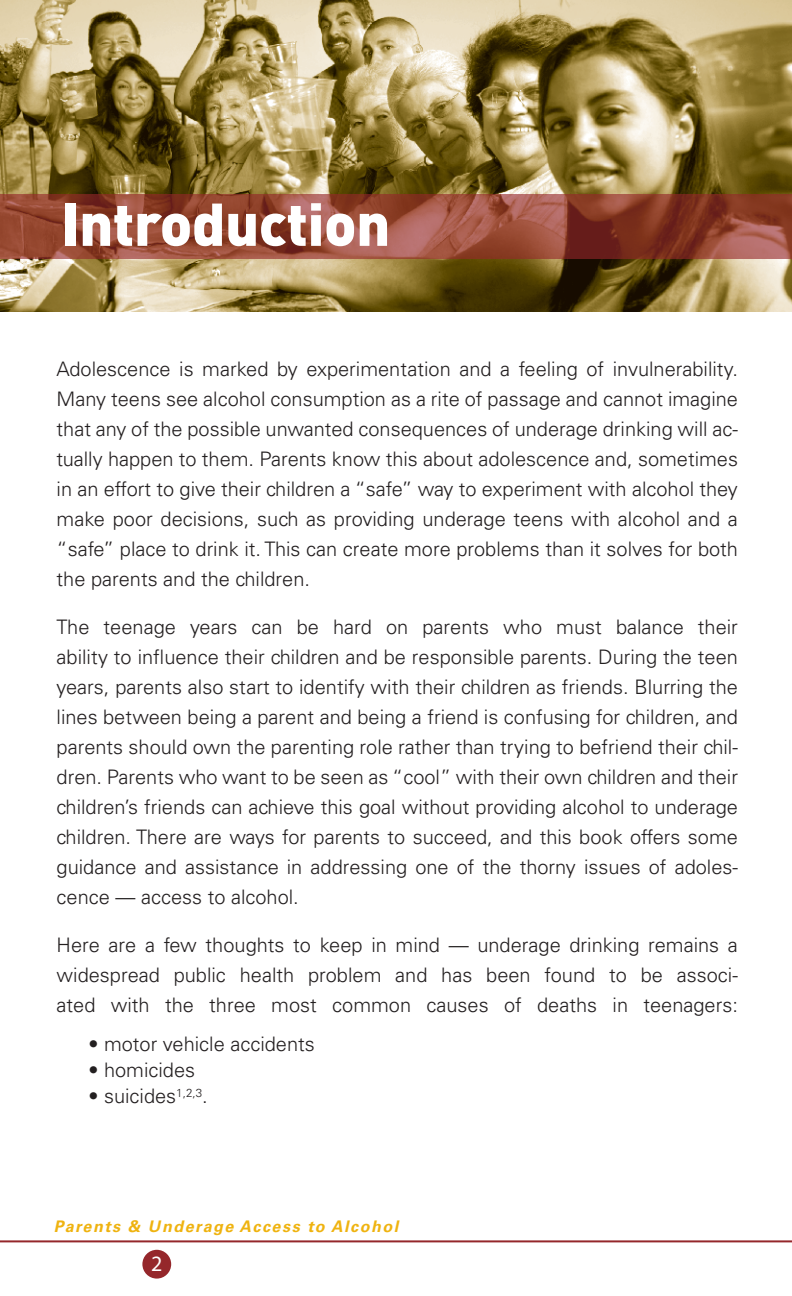
<style>
.page{position:relative;width:792px;height:1296px;background:#fff}
.page>*{position:absolute;margin:0;border:0;box-sizing:border-box;transform-origin:0 0}
.t1{font:900 59.4px "DIN";letter-spacing:-.01em;color:#fff}
.t2{font:300 20px/30px "Univers";color:#231f20;text-align:justify}
.t3{font:italic 700 16px "Univers";letter-spacing:.1em;color:#efb310}
</style>
<div class="page">
<div style="left:142px;top:1250px;width:29px;height:29px;background:#95272b;border-radius:50%"></div>
<hr style="left:0;top:1240px;width:792px;height:2px;background:#95272b">
<img style="left:0;top:0;width:792px;height:311px">
<svg style="left:0;top:194px;width:792px;height:65px;background:#944837"></svg>
<h1 class="t1" style="left:61px;top:185px;width:331px">Introduction</h1>
<p class="t2" style="left:57px;top:354px;width:683px">Adolescence is marked by experimentation and a feeling of invulnerability.<br>Many teens see alcohol consumption as a rite of passage and cannot imagine that any of the possible unwanted consequences of underage drinking will ac&shy;tually happen to them. Parents know this about adolescence and, sometimes in an effort to give their children a “safe” way to experiment with alcohol they make poor decisions, such as providing underage teens with alcohol and a “safe” place to drink it. This can create more problems than it solves for both the parents and the children.</p>
<p class="t2" style="left:57px;top:612px;width:683px">The teenage years can be hard on parents who must balance their ability to influence their children and be responsible parents. During the teen years, parents also start to identify with their children as friends. Blurring the lines between being a parent and being a friend is confusing for children, and parents should own the parenting role rather than trying to befriend their chil&shy;dren. Parents who want to be seen as “cool” with their own children and their children’s friends can achieve this goal without providing alcohol to underage children. There are ways for parents to succeed, and this book offers some guidance and assistance in addressing one of the thorny issues of adoles&shy;cence — access to alcohol.</p>
<p class="t2" style="left:57px;top:930px;width:683px">Here are a few thoughts to keep in mind — underage drinking remains a widespread public health problem and has been found to be associ&shy;ated with the three most common causes of deaths in teenagers:</p>
<p class="t2" style="left:88px;top:1029px;width:228px">• motor vehicle accidents</p>
<p class="t2" style="left:88px;top:1055px;width:108px">• homicides</p>
<p class="t2" style="left:88px;top:1081px;width:121px">• suicides<sup>1,2,3</sup>.</p>
<p class="t3" style="left:54px;top:1217px;width:346px">Parents &amp; Underage Access to Alcohol</p>
</div>
